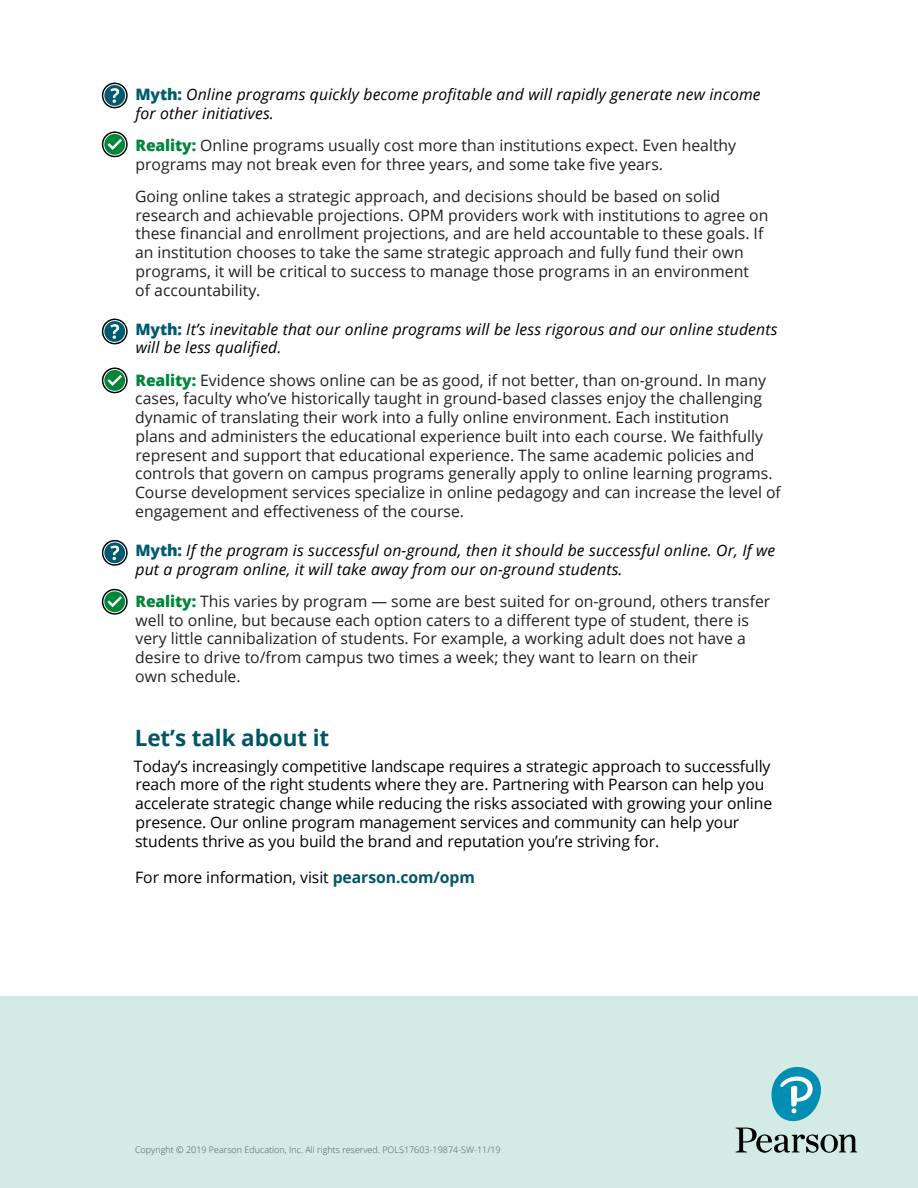
<style>
.page{position:relative;width:918px;height:1188px;background:#fff}
.page>*{position:absolute;margin:0;border:0;box-sizing:border-box;transform-origin:0 0}
.t1{font:700 22.5px "Open Sans";letter-spacing:-.005em;color:#005568}
.Body_-_9_pt{font:15.75px/18.8px "Open Sans";color:#231f20}
.Body{font:15.75px/18.8px "Open Sans";letter-spacing:-.005em;color:#000}
.Body_-_Italic{font:italic 15.75px/18.8px "Open Sans";letter-spacing:.01em;color:#000}
.Head_3{font:15.75px "Open Sans";letter-spacing:-.005em;color:#000}
.Body_2{font:300 9px "Open Sans";color:#505759}
.s1{font-weight:800;font-style:normal;color:#005a70}
.s2{font-weight:800;color:#008638}
.s3{font-weight:700;color:#005568}
</style>
<div class="page">
<svg style="left:103px;top:132px;width:24px;height:25px"></svg>
<div style="left:102px;top:131px;width:26px;height:26px;border:2px solid #000;border-radius:50%"></div>
<svg style="left:104px;top:133px;width:22px;height:22px"></svg>
<div style="left:103px;top:133px;width:23px;height:23px;border:1px solid #fff;border-radius:50%"></div>
<svg style="left:107px;top:139px;width:15px;height:11px"></svg>
<svg style="left:103px;top:83px;width:24px;height:25px"></svg>
<div style="left:102px;top:83px;width:26px;height:25px;border:2px solid #000;border-radius:50%"></div>
<div style="left:104px;top:85px;width:22px;height:21px;background:#005a70;border-radius:50%"></div>
<div style="left:103px;top:84px;width:23px;height:23px;border:1px solid #fff;border-radius:50%"></div>
<svg style="left:110px;top:88px;width:9px;height:15px"></svg>
<svg style="left:103px;top:368px;width:24px;height:25px"></svg>
<div style="left:102px;top:368px;width:26px;height:25px;border:2px solid #000;border-radius:50%"></div>
<svg style="left:104px;top:370px;width:22px;height:21px"></svg>
<div style="left:103px;top:369px;width:23px;height:23px;border:1px solid #fff;border-radius:50%"></div>
<svg style="left:107px;top:375px;width:15px;height:11px"></svg>
<svg style="left:103px;top:590px;width:24px;height:24px"></svg>
<div style="left:102px;top:589px;width:26px;height:26px;border:2px solid #000;border-radius:50%"></div>
<svg style="left:104px;top:591px;width:22px;height:22px"></svg>
<div style="left:103px;top:590px;width:23px;height:23px;border:1px solid #fff;border-radius:50%"></div>
<svg style="left:107px;top:596px;width:15px;height:11px"></svg>
<svg style="left:103px;top:319px;width:24px;height:25px"></svg>
<div style="left:102px;top:319px;width:26px;height:25px;border:2px solid #000;border-radius:50%"></div>
<div style="left:104px;top:321px;width:22px;height:21px;background:#005a70;border-radius:50%"></div>
<div style="left:103px;top:320px;width:23px;height:23px;border:1px solid #fff;border-radius:50%"></div>
<svg style="left:110px;top:324px;width:9px;height:15px"></svg>
<svg style="left:103px;top:541px;width:24px;height:24px"></svg>
<div style="left:102px;top:540px;width:26px;height:26px;border:2px solid #000;border-radius:50%"></div>
<svg style="left:104px;top:542px;width:22px;height:22px"></svg>
<div style="left:103px;top:542px;width:23px;height:22px;border:1px solid #fff;border-radius:50%"></div>
<svg style="left:110px;top:546px;width:9px;height:14px"></svg>
<div style="left:0;top:997px;width:918px;height:191px;background:#d4eae4"></div>
<svg style="left:736px;top:1066px;width:121px;height:87px"></svg>
<p class="Body_-_Italic" style="left:135px;top:84px;width:627px"><span class="s1">Myth:</span> Online programs quickly become profitable and will rapidly generate new income for other initiatives.</p>
<p class="Body_-_9_pt" style="left:135px;top:135px;width:602px"><span class="s2">Reality:</span> Online programs usually cost more than institutions expect. Even healthy programs may not break even for three years, and some take five years.</p>
<p class="Body_-_9_pt" style="left:135px;top:186px;width:635px">Going online takes a strategic approach, and decisions should be based on solid research and achievable projections. OPM providers work with institutions to agree on these financial and enrollment projections, and are held accountable to these goals. If an institution chooses to take the same strategic approach and fully fund their own programs, it will be critical to success to manage those programs in an environment<br>of accountability.</p>
<p class="Body_-_Italic" style="left:136px;top:319px;width:643px"><span class="s1">Myth:</span> It’s inevitable that our online programs will be less rigorous and our online students will be less qualified.</p>
<p class="Body_-_9_pt" style="left:135px;top:370px;width:647px"><span class="s2">Reality:</span> Evidence shows online can be as good, if not better, than on-ground. In many cases, faculty who’ve historically taught in ground-based classes enjoy the challenging dynamic of translating their work into a fully online environment. Each institution<br>plans and administers the educational experience built into each course. We faithfully represent and support that educational experience. The same academic policies and controls that govern on campus programs generally apply to online learning programs.<br>Course development services specialize in online pedagogy and can increase the level of engagement and effectiveness of the course.</p>
<p class="Body_-_Italic" style="left:135px;top:540px;width:641px"><span class="s1">Myth:</span> If the program is successful on-ground, then it should be successful online. Or, If we put a program online, it will take away from our on-ground students.</p>
<p class="Body_-_9_pt" style="left:135px;top:591px;width:636px"><span class="s2">Reality:</span> This varies by program — some are best suited for on-ground, others transfer well to online, but because each option caters to a different type of student, there is very little cannibalization of students. For example, a working adult does not have a desire to drive to/from campus two times a week; they want to learn on their<br>own schedule.</p>
<h2 class="t1" style="left:135px;top:722px;width:196px">Let’s talk about it</h2>
<p class="Body" style="left:134px;top:756px;width:640px">Today’s increasingly competitive landscape requires a strategic approach to successfully reach more of the right students where they are. Partnering with Pearson can help you accelerate strategic change while reducing the risks associated with growing your online presence. Our online program management services and community can help your students thrive as you build the brand and reputation you’re striving for.</p>
<p class="Head_3" style="left:135px;top:867px;width:341px">For more information, visit <span class="s3">pearson.com/opm</span></p>
<p class="Body_2" style="left:135px;top:1143px;width:367px">Copyright © 2019 Pearson Education, Inc. All rights reserved. POLS17603-19874-SW-11/19</p>
</div>
